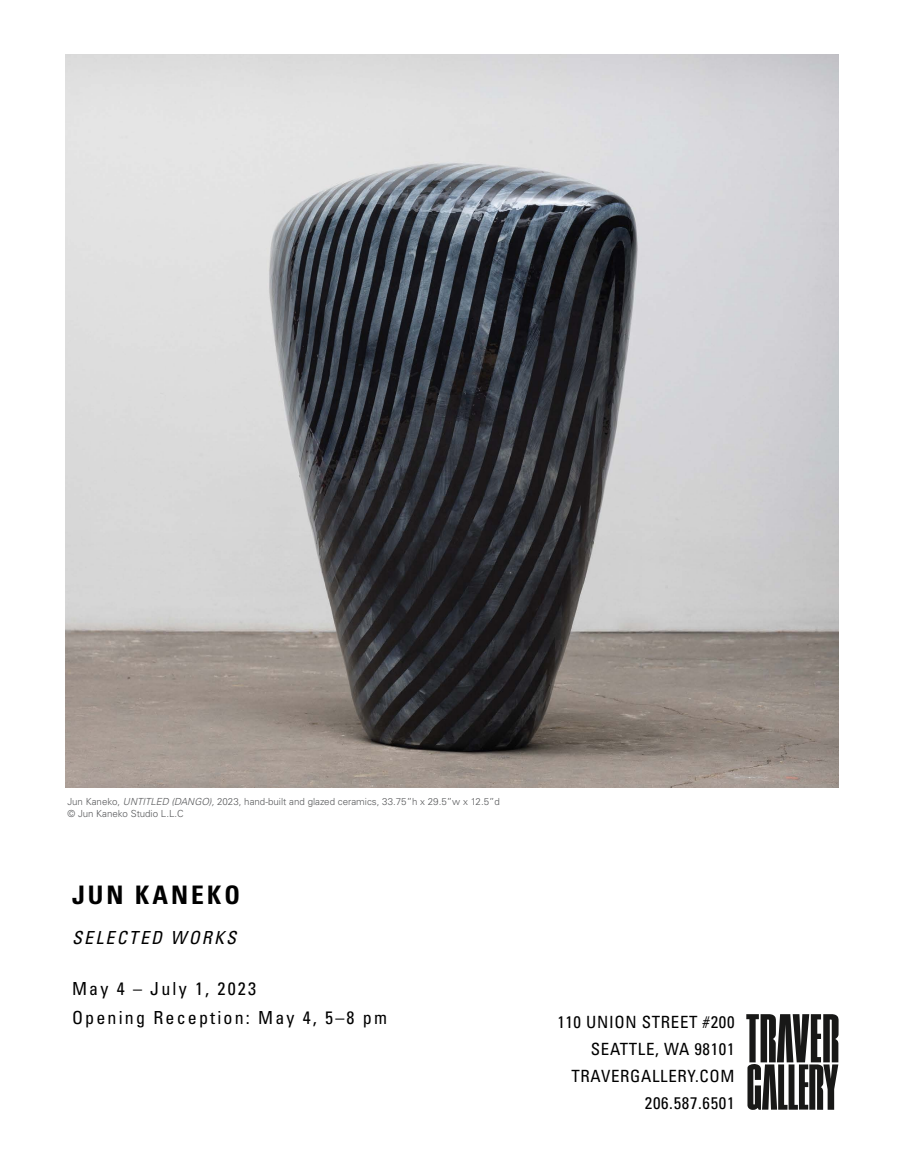
<style>
.page{position:relative;width:905px;height:1175px;background:#fff}
.page>*{position:absolute;margin:0;border:0;box-sizing:border-box;transform-origin:0 0}
.t1{font:700 condensed 25.5px "Univers LT Pro";letter-spacing:.12em;color:#000}
.t2{font:condensed 18px "Univers LT Pro";letter-spacing:.12em;color:#000}
.t3{font:italic condensed 18px "Univers LT Pro";letter-spacing:.12em;color:#000}
.t4{font:condensed 16.8px/27px "Univers LT Pro";letter-spacing:.04em;color:#000;text-align:right}
.t5{font:300 9.75px/11.7px "Univers LT Std";color:#58595b}
.s1{font-style:italic}
</style>
<div class="page">
<img style="left:66px;top:54px;width:772px;height:734px">
<svg style="left:746px;top:1014px;width:92px;height:95px"></svg>
<hr style="left:904px;top:1056px;width:1px;height:118px;background:#ddedf0">
<p class="t5" style="left:68px;top:796px;width:434px">Jun Kaneko, <span class="s1">UNTITLED (DANGO),</span> 2023, hand-built and glazed ceramics, 33.75”h x 29.5”w x 12.5”d © Jun Kaneko Studio L.L.C</p>
<h1 class="t1" style="left:72px;top:878px;width:169px">JUN KANEKO</h1>
<h2 class="t3" style="left:72px;top:926px;width:166px">SELECTED WORKS</h2>
<h2 class="t2" style="left:72px;top:976px;width:185px">May 4 – July 1, 2023</h2>
<h2 class="t2" style="left:72px;top:1006px;width:316px">Opening Reception: May 4, 5–8 pm</h2>
<h3 class="t4" style="left:557px;top:1008px;width:179px">110 UNION STREET #200<br>SEATTLE, WA 98101<br>TRAVERGALLERY.COM<br>206.587.6501</h3>
</div>
